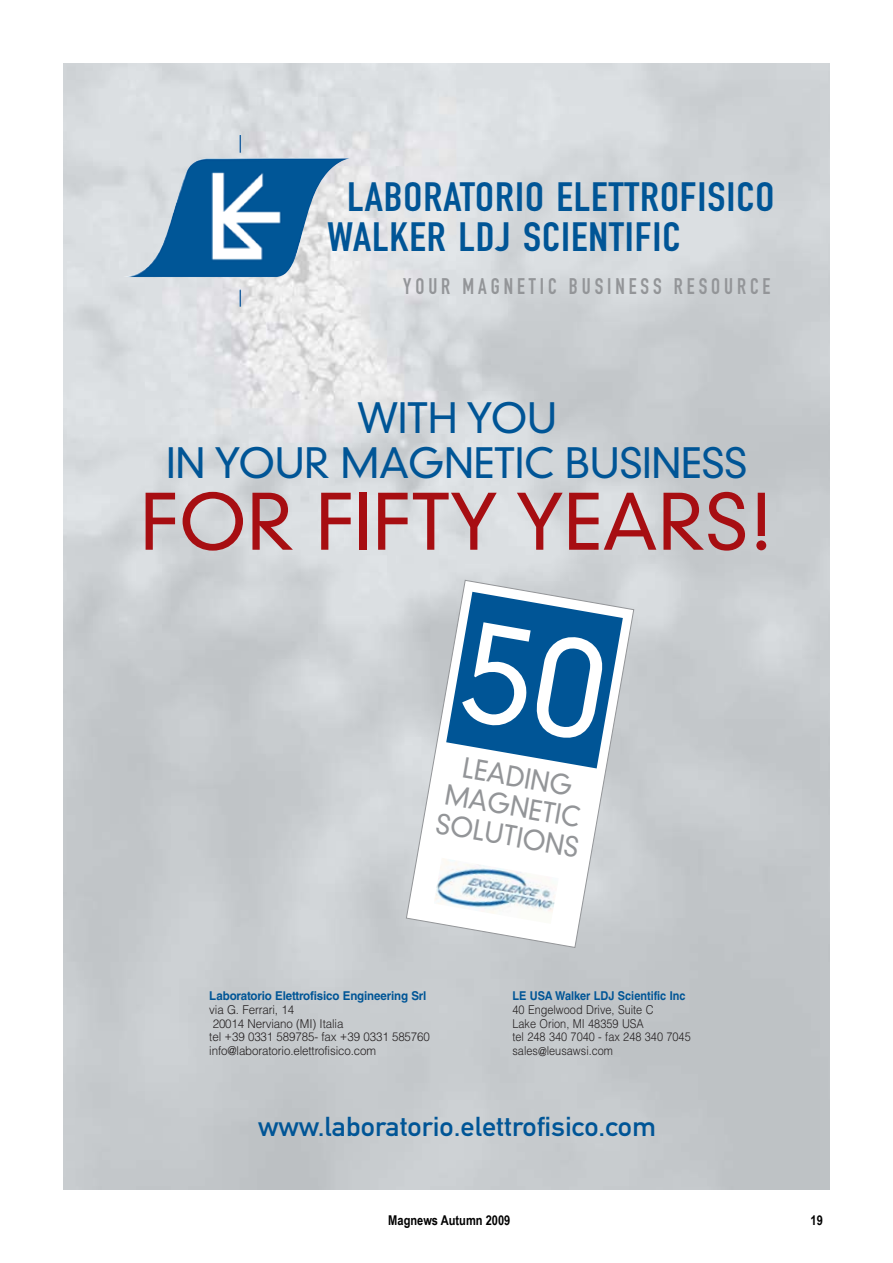
<style>
.page{position:relative;width:893px;height:1263px;background:#fff}
.page>*{position:absolute;margin:0;border:0;box-sizing:border-box;transform-origin:0 0}
.t1{font:300 75px "DIN Neuzeit Grotesk Std";color:#a70e12}
.t2{font:300 40.5px/45px "DIN Neuzeit Grotesk Std";letter-spacing:-.01em;color:#005596;text-align:center}
.t3{font:40.35px/40.3px "DIN Engschrift Std";letter-spacing:.02em;color:#005596;scale:1.1 1}
.t4{font:27px "DIN Mittelschrift Std";color:#005596;scale:1.05 1}
.t5{font:300 27px/29.5px "DIN Neuzeit Grotesk Std";color:#939598;text-align:center;scale:.95 1}
.t6{font:22.35px "DIN Engschrift Std";letter-spacing:.185em;color:#939598;scale:.95 1}
.t7{font:700 13.5px "Arial Narrow";color:#000}
.t8{font:300 12.15px/14px "Helvetica LT Std";letter-spacing:-.01em;color:#231f20;scale:.95 1}
.t9{font:300 12.15px/14px "Helvetica LT Std";letter-spacing:-.01em;color:#231f20;scale:.9 1}
.t10{font:700 12.15px "Helvetica LT Std";letter-spacing:-.01em;color:#005596;scale:.95 1}
.t11{font:700 12.15px "Helvetica LT Std";letter-spacing:-.01em;color:#005596;scale:.9 1}
</style>
<div class="page">
<img style="left:123px;top:135px;width:227px;height:172px">
<svg style="left:405px;top:579px;width:230px;height:369px"></svg>
<img style="left:434px;top:858px;width:125px;height:66px">
<svg style="left:446px;top:592px;width:177px;height:176px"></svg>
<h3 class="t3" style="left:327px;top:177px;width:408px;text-indent:20px">LABORATORIO ELETTROFISICO<br>WALKER LDJ SCIENTIFIC</h3>
<h3 class="t6" style="left:403px;top:273px;width:388px">YOUR MAGNETIC BUSINESS RESOURCE</h3>
<h2 class="t2" style="left:166px;top:396px;width:583px">WITH YOU<br>IN YOUR MAGNETIC BUSINESS</h2>
<h1 class="t1" style="left:140px;top:477px;width:636px">FOR FIFTY YEARS!</h1>
<h3 class="t5" style="left:449px;top:750px;width:154px;rotate:10deg">LEADING<br>MAGNETIC<br>SOLUTIONS</h3>
<p class="t10" style="left:209px;top:988px;width:230px">Laboratorio Elettrofisico Engineering Srl</p>
<p class="t8" style="left:209px;top:1002px;width:234px">via G. Ferrari, 14<br>20014 Nerviano (MI) Italia<br>tel +39 0331 589785- fax +39 0331 585760 info@laboratorio.elettrofisico.com</p>
<p class="t11" style="left:512px;top:988px;width:194px">LE USA Walker LDJ Scientific Inc</p>
<p class="t9" style="left:512px;top:1002px;width:200px">40 Engelwood Drive, Suite C<br>Lake Orion, MI 48359 USA<br>tel 248 340 7040 - fax 248 340 7045 sales@leusawsi.com</p>
<h3 class="t4" style="left:258px;top:1110px;width:381px">www.laboratorio.elettrofisico.com</h3>
<p class="t7" style="left:388px;top:1209px;width:124px">Magnews Autumn 2009</p>
<p class="t7" style="left:810px;top:1209px;width:14px">19</p>
</div>
